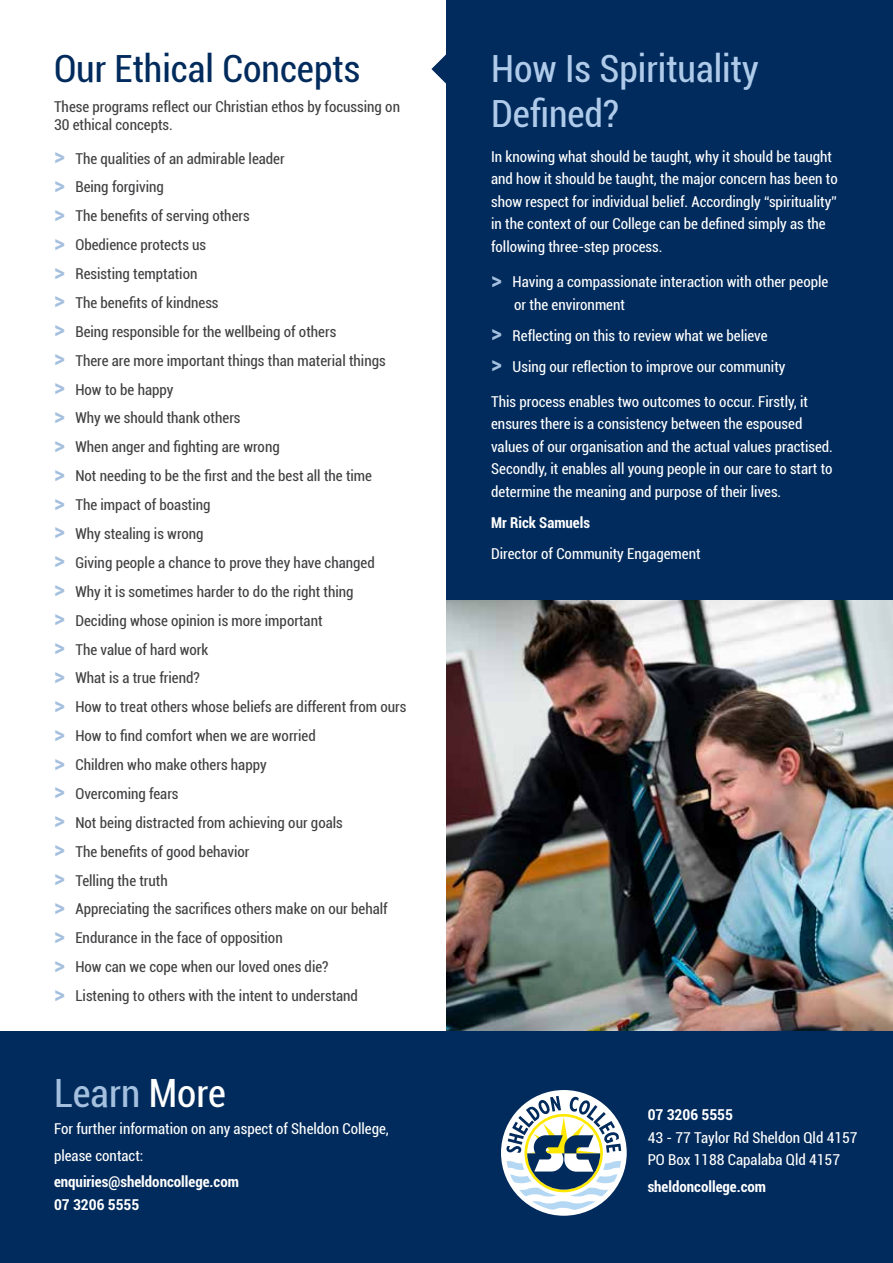
<style>
.page{position:relative;width:893px;height:1263px;background:#fff}
.page>*{position:absolute;margin:0;border:0;box-sizing:border-box;transform-origin:0 0}
.t1{font:condensed 39px "Roboto";color:#a5c0df}
.t2{font:condensed 37.5px/45px "Roboto";color:#b0cbea}
.t3{font:condensed 37.5px "Roboto";color:#002b5c}
.t4{font:condensed 15px/29px "Roboto";color:#414042}
.t5{font:condensed 15px/22.5px "Roboto";color:#fff}
.t6{font:700 condensed 15px/22.5px "Roboto";color:#fff}
.s1{font-weight:700;font-size:24px;color:#a5c0df}
.s2{color:#fff}
</style>
<div class="page">
<img style="left:446px;top:600px;width:447px;height:431px">
<div style="left:446px;top:0;width:447px;height:600px;background:#002b5c"></div>
<div style="left:0;top:1031px;width:893px;height:232px;background:#002b5c"></div>
<div style="left:501px;top:1090px;width:126px;height:126px;background:#fff;border-radius:50%"></div>
<svg style="left:506px;top:1096px;width:115px;height:114px"></svg>
<svg style="left:431px;top:54px;width:15px;height:30px"></svg>
<h2 class="t3" style="left:54px;top:42px;width:308px">Our Ethical Concepts</h2>
<p class="t4" style="left:54px;top:98px;width:348px;line-height:18px">These programs reflect our Christian ethos by focussing on<br>30 ethical concepts.</p>
<p class="t4" style="left:54px;top:143px;width:354px"><span class="s1">&gt;</span> The qualities of an admirable leader<br><span class="s1">&gt;</span> Being forgiving<br><span class="s1">&gt;</span> The benefits of serving others<br><span class="s1">&gt;</span> Obedience protects us<br><span class="s1">&gt;</span> Resisting temptation<br><span class="s1">&gt;</span> The benefits of kindness<br><span class="s1">&gt;</span> Being responsible for the wellbeing of others<br><span class="s1">&gt;</span> There are more important things than material things<br><span class="s1">&gt;</span> How to be happy<br><span class="s1">&gt;</span> Why we should thank others<br><span class="s1">&gt;</span> When anger and fighting are wrong<br><span class="s1">&gt;</span> Not needing to be the first and the best all the time<br><span class="s1">&gt;</span> The impact of boasting<br><span class="s1">&gt;</span> Why stealing is wrong<br><span class="s1">&gt;</span> Giving people a chance to prove they have changed<br><span class="s1">&gt;</span> Why it is sometimes harder to do the right thing<br><span class="s1">&gt;</span> Deciding whose opinion is more important<br><span class="s1">&gt;</span> The value of hard work<br><span class="s1">&gt;</span> What is a true friend?<br><span class="s1">&gt;</span> How to treat others whose beliefs are different from ours <span class="s1">&gt;</span> How to find comfort when we are worried<br><span class="s1">&gt;</span> Children who make others happy<br><span class="s1">&gt;</span> Overcoming fears<br><span class="s1">&gt;</span> Not being distracted from achieving our goals<br><span class="s1">&gt;</span> The benefits of good behavior<br><span class="s1">&gt;</span> Telling the truth<br><span class="s1">&gt;</span> Appreciating the sacrifices others make on our behalf<br><span class="s1">&gt;</span> Endurance in the face of opposition<br><span class="s1">&gt;</span> How can we cope when our loved ones die?<br><span class="s1">&gt;</span> Listening to others with the intent to understand</p>
<h1 class="t1" style="left:54px;top:1066px;width:173px">Learn <span class="s2">More</span></h1>
<p class="t5" style="left:54px;top:1115px;width:336px;line-height:26.7px">For further information on any aspect of Sheldon College, please contact:</p>
<p class="t6" style="left:54px;top:1170px;width:186px">enquiries@sheldoncollege.com<br>07 3206 5555</p>
<h2 class="t2" style="left:491px;top:45px;width:269px">How Is Spirituality<br>Defined?</h2>
<p class="t5" style="left:491px;top:145px;width:348px">In knowing what should be taught, why it should be taught and how it should be taught, the major concern has been to show respect for individual belief. Accordingly “spirituality” in the context of our College can be defined simply as the following three-step process.</p>
<p class="t5" style="left:514px;top:270px;width:316px;text-indent:-23px"><span class="s1">&gt;</span> Having a compassionate interaction with other people or the environment</p>
<p class="t5" style="left:491px;top:319px;width:296px;line-height:31px"><span class="s1">&gt;</span> Reflecting on this to review what we believe<br><span class="s1">&gt;</span> Using our reflection to improve our community</p>
<p class="t5" style="left:491px;top:390px;width:343px">This process enables two outcomes to occur. Firstly, it ensures there is a consistency between the espoused values of our organisation and the actual values practised.<br>Secondly, it enables all young people in our care to start to determine the meaning and purpose of their lives.</p>
<p class="t6" style="left:491px;top:511px;width:100px">Mr Rick Samuels</p>
<p class="t5" style="left:491px;top:542px;width:211px">Director of Community Engagement</p>
<p class="t6" style="left:648px;top:1103px;width:87px">07 3206 5555</p>
<p class="t5" style="left:648px;top:1126px;width:211px">43 - 77 Taylor Rd Sheldon Qld 4157<br>PO Box 1188 Capalaba Qld 4157</p>
<p class="t6" style="left:648px;top:1175px;width:120px">sheldoncollege.com</p>
</div>
